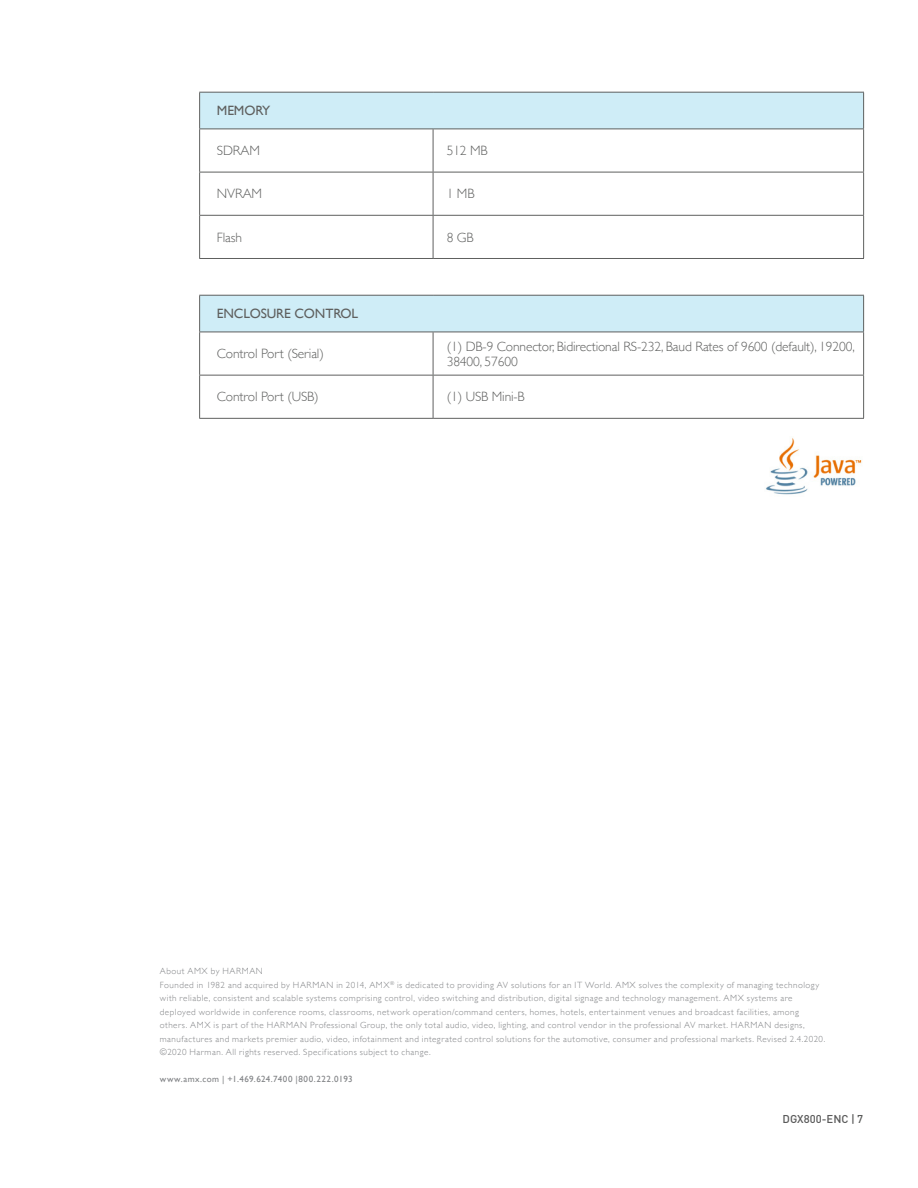
<style>
.page{position:relative;width:918px;height:1188px;background:#fff}
.page>*{position:absolute;margin:0;border:0;box-sizing:border-box;transform-origin:0 0}
.TC-Table_Copy{font:300 13.5px/15px "Gill Sans";letter-spacing:-.01em;color:#5f605f}
.TC-Table_Copy-2{font:13.5px "Gill Sans";letter-spacing:-.01em;color:#5f605f}
.t1{font:500 11.25px "DIN";color:#5a5a5a}
.t2{font:300 9px/13.5px "Gill Sans";letter-spacing:.055em;color:#808285}
.t3{font:9px "Gill Sans";letter-spacing:.055em;color:#808285}
.s1{color:#595a59}
</style>
<div class="page">
<div style="left:200px;top:92px;width:664px;height:37px;background:#cfedf7"></div>
<hr style="left:199px;top:92px;width:234px;height:1px;background:#5f605f">
<hr style="left:199px;top:93px;width:1px;height:36px;background:#5f605f">
<hr style="left:433px;top:92px;width:431px;height:1px;background:#5f605f">
<hr style="left:863px;top:93px;width:1px;height:36px;background:#5f605f">
<hr style="left:199px;top:129px;width:234px;height:1px;background:#5f605f">
<hr style="left:433px;top:129px;width:431px;height:1px;background:#5f605f">
<hr style="left:863px;top:129px;width:1px;height:43px;background:#5f605f">
<hr style="left:863px;top:172px;width:1px;height:43px;background:#5f605f">
<hr style="left:863px;top:216px;width:1px;height:42px;background:#5f605f">
<hr style="left:199px;top:129px;width:1px;height:43px;background:#5f605f">
<hr style="left:433px;top:129px;width:1px;height:43px;background:#5f605f">
<hr style="left:199px;top:172px;width:1px;height:43px;background:#5f605f">
<hr style="left:433px;top:172px;width:1px;height:43px;background:#5f605f">
<hr style="left:199px;top:216px;width:1px;height:42px;background:#5f605f">
<hr style="left:433px;top:216px;width:1px;height:42px;background:#5f605f">
<hr style="left:199px;top:172px;width:234px;height:1px;background:#5f605f">
<hr style="left:199px;top:215px;width:234px;height:1px;background:#5f605f">
<hr style="left:199px;top:258px;width:234px;height:1px;background:#5f605f">
<hr style="left:433px;top:172px;width:431px;height:1px;background:#5f605f">
<hr style="left:433px;top:215px;width:431px;height:1px;background:#5f605f">
<hr style="left:433px;top:258px;width:431px;height:1px;background:#5f605f">
<div style="left:200px;top:295px;width:664px;height:37px;background:#cfedf7"></div>
<hr style="left:199px;top:295px;width:234px;height:1px;background:#5f605f">
<hr style="left:199px;top:296px;width:1px;height:36px;background:#5f605f">
<hr style="left:433px;top:295px;width:431px;height:1px;background:#5f605f">
<hr style="left:863px;top:296px;width:1px;height:36px;background:#5f605f">
<hr style="left:199px;top:332px;width:234px;height:1px;background:#5f605f">
<hr style="left:433px;top:332px;width:431px;height:1px;background:#5f605f">
<hr style="left:863px;top:332px;width:1px;height:43px;background:#5f605f">
<hr style="left:863px;top:376px;width:1px;height:42px;background:#5f605f">
<hr style="left:199px;top:332px;width:1px;height:43px;background:#5f605f">
<hr style="left:433px;top:332px;width:1px;height:43px;background:#5f605f">
<hr style="left:199px;top:376px;width:1px;height:42px;background:#5f605f">
<hr style="left:433px;top:376px;width:1px;height:42px;background:#5f605f">
<hr style="left:199px;top:375px;width:234px;height:1px;background:#5f605f">
<hr style="left:199px;top:418px;width:234px;height:1px;background:#5f605f">
<hr style="left:433px;top:375px;width:431px;height:1px;background:#5f605f">
<hr style="left:433px;top:418px;width:431px;height:1px;background:#5f605f">
<img style="left:766px;top:438px;width:96px;height:57px">
<p class="TC-Table_Copy-2" style="left:217px;top:103px;width:55px">MEMORY</p>
<p class="TC-Table_Copy" style="left:217px;top:143px;width:45px">SDRAM</p>
<p class="TC-Table_Copy" style="left:447px;top:143px;width:43px">512 MB</p>
<p class="TC-Table_Copy" style="left:217px;top:186px;width:47px">NVRAM</p>
<p class="TC-Table_Copy" style="left:447px;top:186px;width:29px">1 MB</p>
<p class="TC-Table_Copy" style="left:217px;top:229px;width:27px">Flash</p>
<p class="TC-Table_Copy" style="left:447px;top:229px;width:28px">8 GB</p>
<p class="TC-Table_Copy-2" style="left:217px;top:306px;width:143px">ENCLOSURE CONTROL</p>
<p class="TC-Table_Copy" style="left:217px;top:346px;width:108px">Control Port (Serial)</p>
<p class="TC-Table_Copy" style="left:447px;top:338px;width:410px">(1) DB-9 Connector, Bidirectional RS-232, Baud Rates of 9600 (default), 19200,<br>38400, 57600</p>
<p class="TC-Table_Copy" style="left:217px;top:389px;width:103px">Control Port (USB)</p>
<p class="TC-Table_Copy" style="left:447px;top:389px;width:80px">(1) USB Mini-B</p>
<p class="t2" style="left:160px;top:964px;width:105px">About AMX by HARMAN</p>
<p class="t2" style="left:160px;top:978px;width:667px">Founded in 1982 and acquired by HARMAN in 2014, AMX<sup>®</sup> is dedicated to providing AV solutions for an IT World. AMX solves the complexity of managing technology with reliable, consistent and scalable systems comprising control, video switching and distribution, digital signage and technology management. AMX systems are deployed worldwide in conference rooms, classrooms, network operation/command centers, homes, hotels, entertainment venues and broadcast facilities, among others. AMX is part of the HARMAN Professional Group, the only total audio, video, lighting, and control vendor in the professional AV market. HARMAN designs, manufactures and markets premier audio, video, infotainment and integrated control solutions for the automotive, consumer and professional markets. Revised 2.4.2020. ©2020 Harman. All rights reserved. Specifications subject to change.</p>
<p class="t3" style="left:160px;top:1074px;width:194px">www.amx.com | +1.469.624.7400 |800.222.0193</p>
<p class="t1" style="left:783px;top:1112px;width:82px">DGX800-ENC | <span class="s1">7</span></p>
</div>
